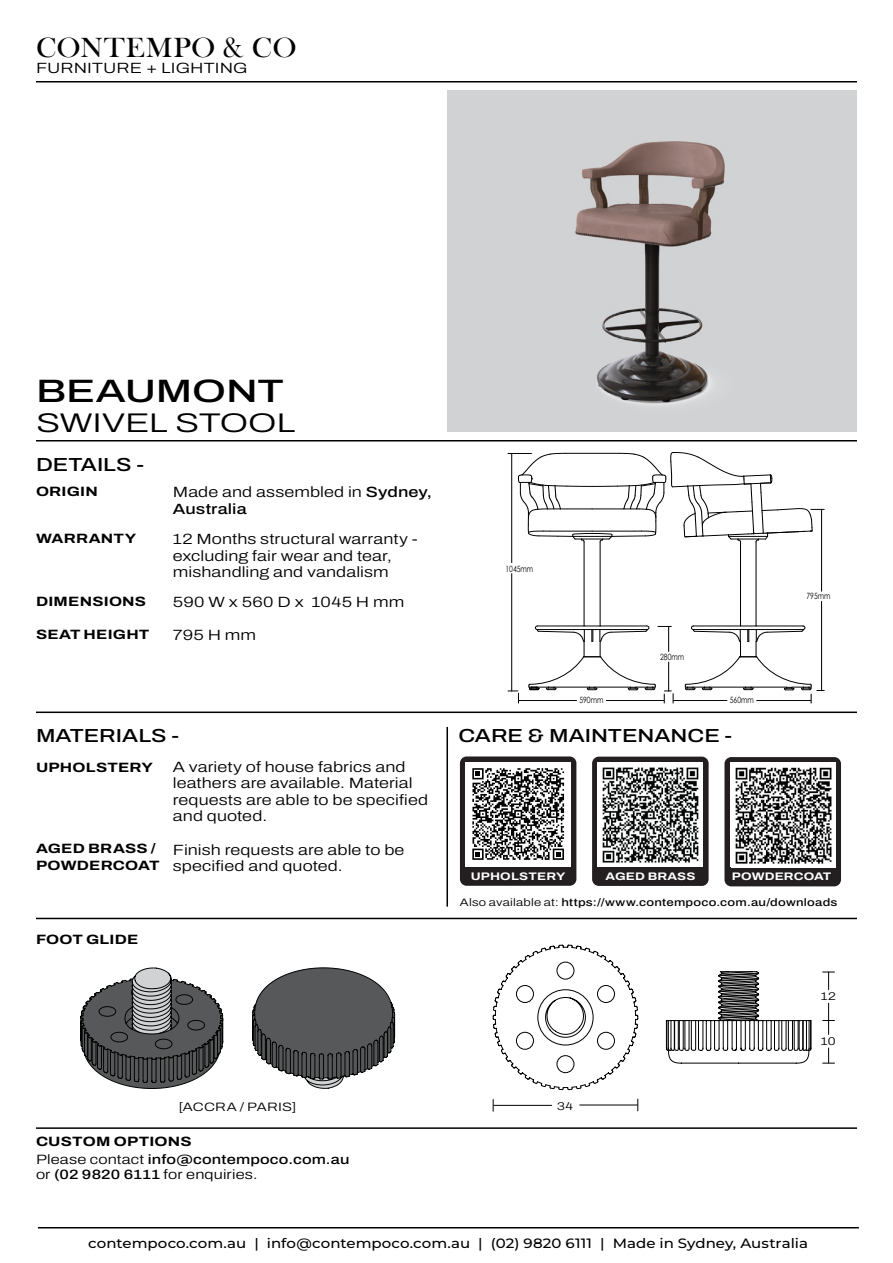
<style>
.page{position:relative;width:893px;height:1263px;background:#fff}
.page>*{position:absolute;margin:0;border:0;box-sizing:border-box;transform-origin:0 0}
.t1{font:500 32.4px "Archivo";letter-spacing:-.005em;color:#000;scale:1.33 1}
.t2{font:28.5px "Bask Old Face";letter-spacing:.025em;color:#000;scale:1.05 1}
.t3{font:300 27px "Archivo";letter-spacing:-.005em;color:#000;scale:1.33 1}
.t4{font:500 18.9px "Archivo";color:#000;scale:1.22 1}
.t5{font:300 14.85px/16.5px "Archivo";letter-spacing:.005em;color:#000;scale:1.22 1}
.t6{font:700 13.5px/16.5px "Archivo";letter-spacing:.015em;color:#000;scale:1.22 1}
.t7{font:500 13.5px "Montserrat";color:#000;scale:1.11 1}
.t8{font:500 13.5px/15px "Archivo";letter-spacing:.01em;color:#000;scale:1.22 1}
.t9{font:300 12.15px "Archivo";letter-spacing:.015em;color:#000;scale:1.22 1}
.t10{font:300 11.25px "Archivo";color:#000;scale:1.22 1}
.t11{font:700 10.95px "Archivo";letter-spacing:.01em;color:#fff;scale:1.22 1}
.t12{font:500 10.8px "Archivo";letter-spacing:.02em;color:#000;scale:1.22 1}
.t13{font:8.55px "Century Gothic";color:#000;scale:.79 1}
.s1{font-weight:500}
.s2{font-weight:300}
</style>
<div class="page">
<hr style="left:600px;top:542px;width:1px;height:84px;background:#000">
<hr style="left:584px;top:542px;width:1px;height:84px;background:#000">
<hr style="left:756px;top:542px;width:1px;height:84px;background:#000">
<hr style="left:740px;top:542px;width:1px;height:84px;background:#000">
<hr style="left:674px;top:700px;width:53px;height:1px;background:#000">
<hr style="left:519px;top:700px;width:57px;height:1px;background:#000">
<svg style="left:508px;top:690px;width:11px;height:13px"></svg>
<hr style="left:511px;top:453px;width:1px;height:109px;background:#000">
<hr style="left:511px;top:574px;width:1px;height:117px;background:#000">
<hr style="left:821px;top:509px;width:1px;height:82px;background:#000">
<hr style="left:821px;top:602px;width:1px;height:88px;background:#000">
<svg style="left:508px;top:452px;width:316px;height:91px"></svg>
<svg style="left:528px;top:625px;width:146px;height:78px"></svg>
<svg style="left:685px;top:625px;width:139px;height:78px"></svg>
<img style="left:448px;top:90px;width:409px;height:341px">
<hr style="left:36px;top:440px;width:821px;height:1px;background:#000">
<hr style="left:36px;top:711px;width:821px;height:2px;background:#000">
<hr style="left:36px;top:918px;width:821px;height:1px;background:#000">
<hr style="left:446px;top:727px;width:2px;height:179px;background:#000">
<hr style="left:36px;top:81px;width:821px;height:2px;background:#000">
<hr style="left:38px;top:1227px;width:821px;height:1px;background:#000">
<hr style="left:36px;top:1127px;width:821px;height:2px;background:#000">
<div style="left:460px;top:756px;width:116px;height:130px;background:#231f20;border-radius:7px"></div>
<div style="left:465px;top:762px;width:106px;height:104px;background:#fff"></div>
<svg style="left:472px;top:768px;width:92px;height:92px"></svg>
<div style="left:592px;top:757px;width:117px;height:129px;background:#231f20;border-radius:7px"></div>
<div style="left:598px;top:762px;width:105px;height:104px;background:#fff"></div>
<img style="left:602px;top:767px;width:97px;height:96px">
<svg style="left:80px;top:967px;width:144px;height:122px"></svg>
<svg style="left:252px;top:967px;width:143px;height:122px"></svg>
<svg style="left:666px;top:971px;width:146px;height:93px"></svg>
<svg style="left:492px;top:944px;width:146px;height:146px"></svg>
<svg style="left:822px;top:1048px;width:13px;height:16px"></svg>
<hr style="left:579px;top:1105px;width:59px;height:1px;background:#000">
<hr style="left:493px;top:1105px;width:59px;height:1px;background:#000">
<svg style="left:822px;top:972px;width:13px;height:18px"></svg>
<svg style="left:822px;top:1003px;width:13px;height:32px"></svg>
<div style="left:724px;top:757px;width:117px;height:129px;background:#231f20;border-radius:7px"></div>
<div style="left:730px;top:762px;width:105px;height:105px;background:#fff"></div>
<img style="left:735px;top:767px;width:97px;height:97px">
<h2 class="t2" style="left:36px;top:32px;width:250px">CONTEMPO &amp; CO</h2>
<p class="t5" style="left:36px;top:60px;width:175px">FURNITURE + LIGHTING</p>
<h1 class="t1" style="left:36px;top:366px;width:188px">BEAUMONT</h1>
<h3 class="t3" style="left:36px;top:402px;width:196px">SWIVEL STOOL</h3>
<p class="t4" style="left:36px;top:450px;width:90px">DETAILS -</p>
<p class="t6" style="left:36px;top:483px;width:52px">ORIGIN</p>
<p class="t6" style="left:36px;top:530px;width:84px">WARRANTY</p>
<p class="t5" style="left:173px;top:531px;width:202px">12 Months structural warranty - excluding fair wear and tear, mishandling and vandalism</p>
<p class="t6" style="left:36px;top:593px;width:92px">DIMENSIONS</p>
<p class="t5" style="left:173px;top:593px;width:191px">590 W x 560 D x 1045 H mm</p>
<p class="t6" style="left:36px;top:626px;width:95px">SEAT HEIGHT</p>
<p class="t5" style="left:173px;top:626px;width:70px">795 H mm</p>
<p class="t5" style="left:173px;top:484px;width:214px">Made and assembled in <span class="s1">Sydney,<br>Australia</span></p>
<p class="t13" style="left:505px;top:562px;width:37px">1045mm</p>
<p class="t13" style="left:660px;top:651px;width:32px">280mm</p>
<p class="t13" style="left:579px;top:694px;width:32px">590mm</p>
<p class="t13" style="left:730px;top:694px;width:32px">560mm</p>
<p class="t4" style="left:36px;top:722px;width:119px">MATERIALS -</p>
<p class="t4" style="left:458px;top:722px;width:226px">CARE &amp; MAINTENANCE -</p>
<p class="t6" style="left:36px;top:759px;width:97px">UPHOLSTERY</p>
<p class="t5" style="left:173px;top:758px;width:211px">A variety of house fabrics and leathers are available. Material requests are able to be specified and quoted.</p>
<p class="t13" style="left:806px;top:590px;width:32px">795mm</p>
<p class="t6" style="left:36px;top:840px;width:103px">AGED BRASS /<br>POWDERCOAT</p>
<p class="t5" style="left:173px;top:841px;width:191px">Finish requests are able to be specified and quoted.</p>
<p class="t6" style="left:36px;top:931px;width:85px">FOOT GLIDE</p>
<p class="t9" style="left:179px;top:1098px;width:98px">[ACCRA / PARIS]</p>
<p class="t6" style="left:36px;top:1133px;width:129px">CUSTOM OPTIONS</p>
<p class="t8" style="left:36px;top:1152px;width:259px"><span class="s2">Please contact</span> info@contempoco.com.au <span class="s2">or</span> (02 9820 6111 <span class="s2">for enquiries.</span></p>
<p class="t11" style="left:471px;top:868px;width:79px">UPHOLSTERY</p>
<p class="t11" style="left:605px;top:868px;width:75px">AGED BRASS</p>
<p class="t12" style="left:460px;top:894px;width:311px"><span class="s2">Also available at:</span> https://www.contempoco.com.au/downloads</p>
<p class="t11" style="left:732px;top:868px;width:83px">POWDERCOAT</p>
<p class="t10" style="left:821px;top:988px;width:14px">12</p>
<p class="t10" style="left:557px;top:1097px;width:14px">34</p>
<p class="t10" style="left:821px;top:1033px;width:14px">10</p>
<p class="t7" style="left:88px;top:1234px;width:650px">contempoco.com.au | info@contempoco.com.au | (02) 9820 6111 | Made in Sydney, Australia</p>
</div>
